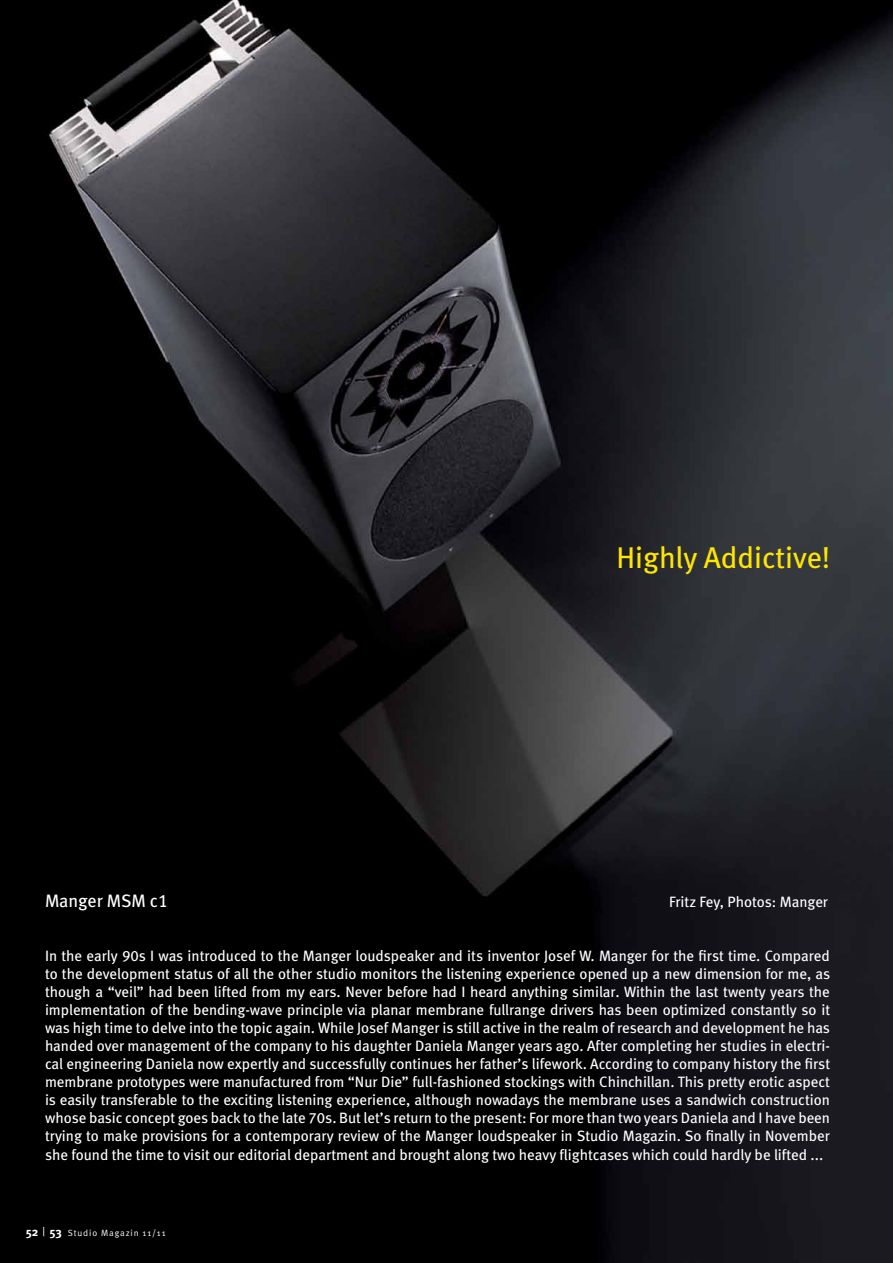
<style>
.page{position:relative;width:893px;height:1263px;background:#fff}
.page>*{position:absolute;margin:0;border:0;box-sizing:border-box;transform-origin:0 0}
.t1{font:30px "Meta Book LF";color:#ffe600}
.t2{font:18px "Meta Book LF";letter-spacing:-.005em;color:#fff}
.t3{font:15px/18px "Meta Book LF";color:#fff;text-align:justify}
.t4{font:9px "Meta Normal";letter-spacing:.1em;color:#fff}
.s1{font-family:"Meta";font-weight:700;font-size:12px}
.s2{font-family:"Meta Caps";font-size:12px}
</style>
<div class="page">
<img style="left:0;top:0;width:893px;height:1263px">
<h1 class="t1" style="left:616px;top:540px;width:216px">Highly Addictive!</h1>
<p class="t2" style="left:45px;top:891px;width:125px">Manger MSM c1</p>
<p class="t3" style="left:669px;top:893px;width:161px">Fritz Fey, Photos: Manger</p>
<p class="t3" style="left:45px;top:947px;width:787px">In the early 90s I was introduced to the Manger loudspeaker and its inventor Josef W. Manger for the first time. Compared to the development status of all the other studio monitors the listening experience opened up a new dimension for me, as though a “veil” had been lifted from my ears. Never before had I heard anything similar. Within the last twenty years the implementation of the bending-wave principle via planar membrane fullrange drivers has been optimized constantly so it was high time to delve into the topic again. While Josef Manger is still active in the realm of research and development he has handed over management of the company to his daughter Daniela Manger years ago. After completing her studies in electri&shy;cal engineering Daniela now expertly and successfully continues her father’s lifework. According to company history the first membrane prototypes were manufactured from “Nur Die” full-fashioned stockings with Chinchillan. This pretty erotic aspect is easily transferable to the exciting listening experience, although nowadays the membrane uses a sandwich construction whose basic concept goes back to the late 70s. But let’s return to the present: For more than two years Daniela and I have been trying to make provisions for a contemporary review of the Manger loudspeaker in Studio Magazin. So finally in November she found the time to visit our editorial department and brought along two heavy flightcases which could hardly be lifted ...</p>
<p class="t4" style="left:26px;top:1227px;width:141px"><span class="s1">52</span> <span class="s2">|</span> <span class="s1">53</span> Studio Magazin 11/11</p>
</div>
